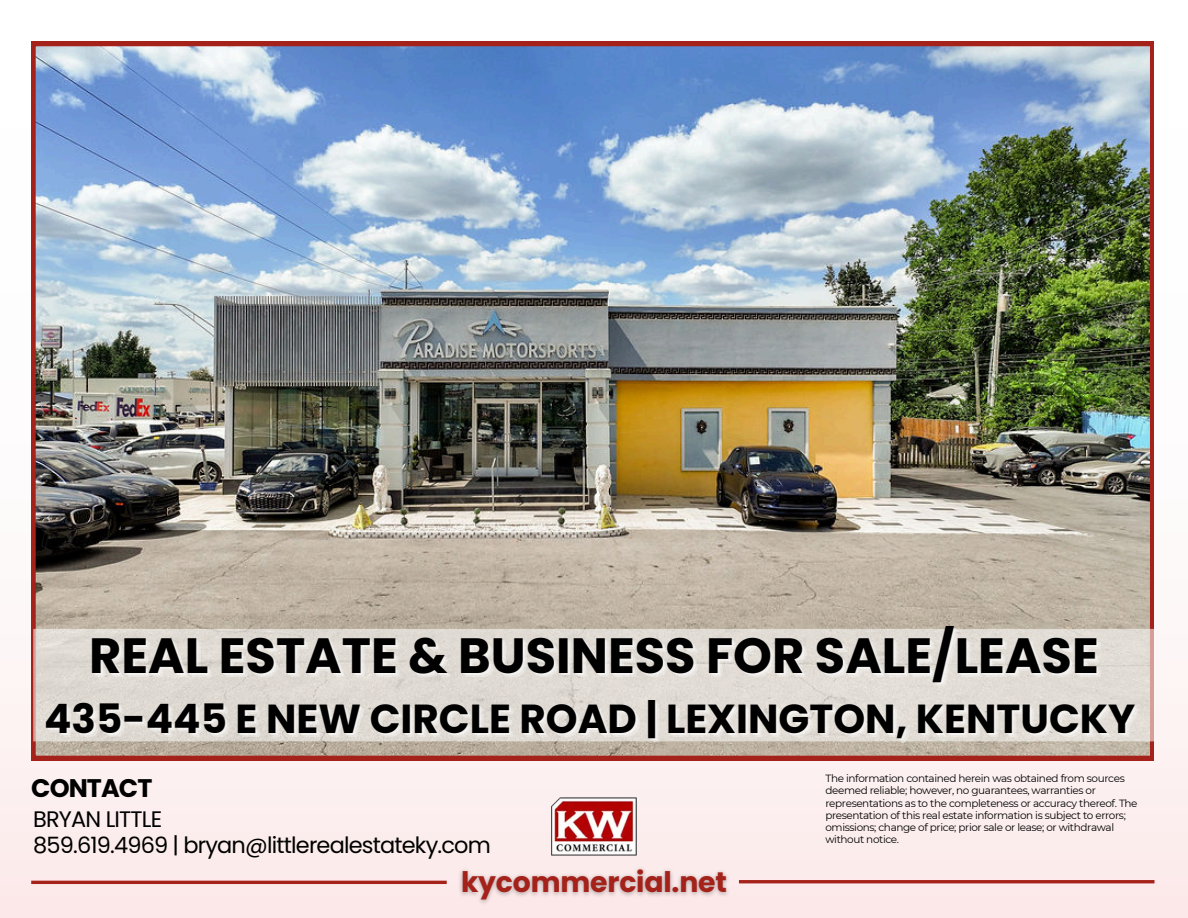
<style>
.page{position:relative;width:1188px;height:918px;background:#fff}
.page>*{position:absolute;margin:0;border:0;box-sizing:border-box;transform-origin:0 0}
.t1{font:700 49.5px "Poppins";color:#000}
.t2{font:700 40.5px "Poppins";color:#000}
.t3{font:700 28.35px "Poppins";letter-spacing:-.005em;color:#a4221a}
.t4{font:700 25.5px "Poppins";letter-spacing:-.035em;color:#000}
.t5{font:22.5px/25.8px "Poppins";letter-spacing:-.035em;color:#000}
.t6{font:10.5px/12.1px "Montserrat";letter-spacing:-.035em;color:#000}
</style>
<div class="page">
<div style="left:0;top:687px;width:1188px;height:231px;background:#fcedee"></div>
<img style="left:551px;top:797px;width:86px;height:59px">
<img style="left:31px;top:42px;width:1123px;height:718px">
<img style="left:454px;top:862px;width:280px;height:48px">
<hr style="left:31px;top:881px;width:416px;height:3px;background:#a4221a">
<div style="left:33px;top:629px;width:1121px;height:112px;background:#e0dbd4"></div>
<hr style="left:739px;top:880px;width:415px;height:3px;background:#a4221a">
<h1 class="t1" style="left:89px;top:621px;width:1011px">REAL ESTATE &amp; BUSINESS FOR SALE/LEASE</h1>
<h1 class="t2" style="left:44px;top:690px;width:1093px">435-445 E NEW CIRCLE ROAD | LEXINGTON, KENTUCKY</h1>
<h3 class="t4" style="left:31px;top:770px;width:123px">CONTACT</h3>
<h4 class="t5" style="left:33px;top:806px;width:459px">BRYAN LITTLE<br>859.619.4969 | bryan@littlerealestateky.com</h4>
<h3 class="t3" style="left:461px;top:863px;width:267px">kycommercial.net</h3>
<p class="t6" style="left:825px;top:772px;width:314px">The information contained herein was obtained from sources deemed reliable; however, no guarantees, warranties or representations as to the completeness or accuracy thereof. The presentation of this real estate information is subject to errors; omissions; change of price; prior sale or lease; or withdrawal without notice.</p>
</div>
